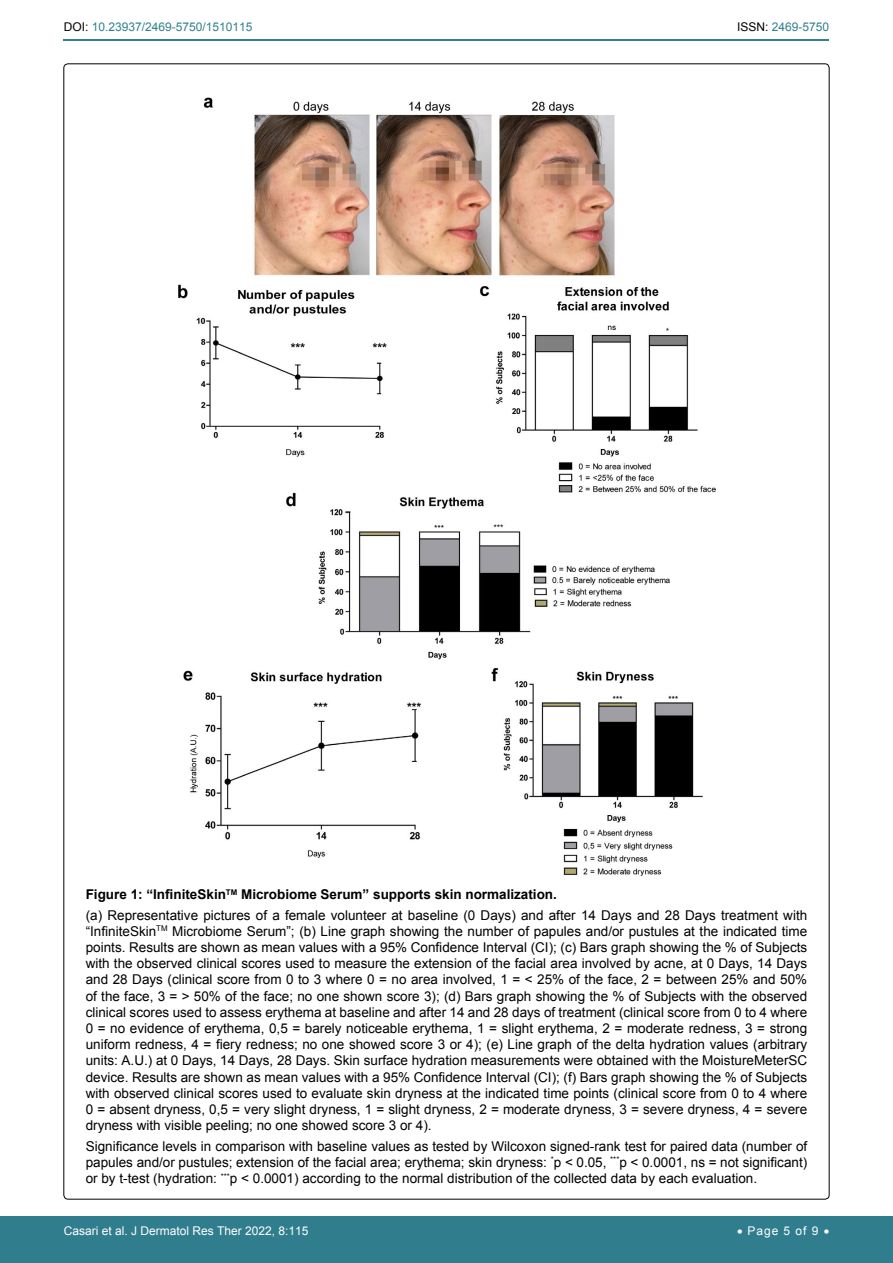
<style>
.page{position:relative;width:893px;height:1263px;background:#fff}
.page>*{position:absolute;margin:0;border:0;box-sizing:border-box;transform-origin:0 0}
.t1{font:13.5px/16.2px "Arial";color:#000;text-align:justify}
.t2{font:12px "Arial";color:#fff}
.t3{font:12px "Arial";color:#30808d}
.s1{color:#000}
.s2{font-weight:700}
</style>
<div class="page">
<hr style="left:64px;top:40px;width:765px;height:1px;background:#30808d">
<div style="left:0;top:1217px;width:893px;height:46px;background:#307d8d"></div>
<img style="left:178px;top:97px;width:537px;height:779px">
<p class="t3" style="left:64px;top:19px;width:190px"><span class="s1">DOI:</span> 10.23937/2469-5750/1510115</p>
<p class="t3" style="left:737px;top:19px;width:94px"><span class="s1">ISSN:</span> 2469-5750</p>
<p class="t1" style="left:86px;top:884px;width:723px;line-height:20.4px"><span class="s2">Figure 1: “InfiniteSkin</span><sup>TM</sup> <span class="s2">Microbiome Serum” supports skin normalization.<br></span>(a) Representative pictures of a female volunteer at baseline (0 Days) and after 14 Days and 28 Days treatment with</p>
<p class="t1" style="left:86px;top:923px;width:723px">“InfiniteSkin<sup>TM</sup> Microbiome Serum”; (b) Line graph showing the number of papules and/or pustules at the indicated time points. Results are shown as mean values with a 95% Confidence Interval (CI); (c) Bars graph showing the % of Subjects with the observed clinical scores used to measure the extension of the facial area involved by acne, at 0 Days, 14 Days and 28 Days (clinical score from 0 to 3 where 0 = no area involved, 1 = &lt; 25% of the face, 2 = between 25% and 50% of the face, 3 = &gt; 50% of the face; no one shown score 3); (d) Bars graph showing the % of Subjects with the observed clinical scores used to assess erythema at baseline and after 14 and 28 days of treatment (clinical score from 0 to 4 where 0 = no evidence of erythema, 0,5 = barely noticeable erythema, 1 = slight erythema, 2 = moderate redness, 3 = strong uniform redness, 4 = fiery redness; no one showed score 3 or 4); (e) Line graph of the delta hydration values (arbitrary units: A.U.) at 0 Days, 14 Days, 28 Days. Skin surface hydration measurements were obtained with the MoistureMeterSC device. Results are shown as mean values with a 95% Confidence Interval (CI); (f) Bars graph showing the % of Subjects with observed clinical scores used to evaluate skin dryness at the indicated time points (clinical score from 0 to 4 where 0 = absent dryness, 0,5 = very slight dryness, 1 = slight dryness, 2 = moderate dryness, 3 = severe dryness, 4 = severe dryness with visible peeling; no one showed score 3 or 4).</p>
<p class="t1" style="left:86px;top:1138px;width:723px">Significance levels in comparison with baseline values as tested by Wilcoxon signed-rank test for paired data (number of papules and/or pustules; extension of the facial area; erythema; skin dryness: <sup>*</sup>p &lt; 0.05, <sup>***</sup>p &lt; 0.0001, ns = not significant) or by t-test (hydration: <sup>***</sup>p &lt; 0.0001) according to the normal distribution of the collected data by each evaluation.</p>
<p class="t2" style="left:64px;top:1223px;width:246px">Casari et al. J Dermatol Res Ther 2022, 8:115</p>
<p class="t2" style="left:737px;top:1223px;width:94px">• Page 5 of 9 •</p>
</div>
